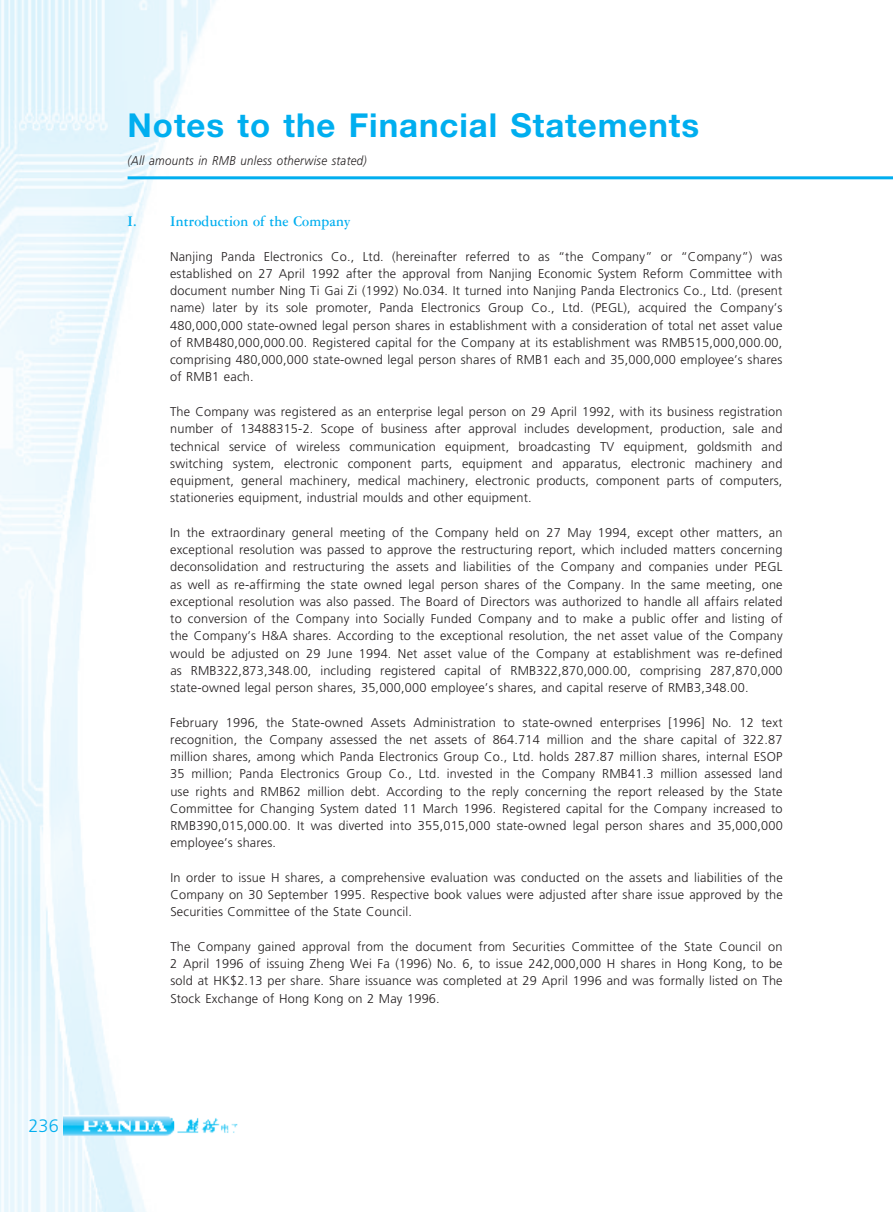
<style>
.page{position:relative;width:893px;height:1212px;background:#fff}
.page>*{position:absolute;margin:0;border:0;box-sizing:border-box;transform-origin:0 0}
.t1{font:700 33px "Helvetica Neue LT Std";letter-spacing:.03em;color:#00aeef}
.t2{font:300 18px "Frutiger LT Std";color:#00aeef}
.t3{font:700 15.75px "Garamond 3 LT Std";letter-spacing:.01em;color:#00aeef;scale:.9 1}
.t4{font:300 12.75px/17.2px "Frutiger LT Std";letter-spacing:.015em;color:#231f20;text-align:justify}
.t5{font:italic 300 12.75px "Frutiger LT Std";letter-spacing:.03em;color:#231f20;scale:.9 1}
</style>
<div class="page">
<img style="left:0;top:0;width:225px;height:1212px">
<hr style="left:128px;top:176px;width:765px;height:3px;background:#00aeef">
<img style="left:64px;top:1109px;width:174px;height:32px">
<h2 class="t2" style="left:28px;top:1115px;width:32px">236</h2>
<h1 class="t1" style="left:128px;top:104px;width:573px">Notes to the Financial Statements</h1>
<p class="t5" style="left:128px;top:153px;width:267px">(All amounts in RMB unless otherwise stated)</p>
<p class="t3" style="left:128px;top:212px;width:249px">I. Introduction of the Company</p>
<p class="t4" style="left:170px;top:248px;width:614px">Nanjing Panda Electronics Co. , Ltd. (hereinafter referred to as “the Company” or “Company”) was established on 27 April 1992 after the approval from Nanjing Economic System Reform Committee with document number Ning Ti Gai Zi (1992) No.034. It turned into Nanjing Panda Electronics Co. , Ltd. (present name) later by its sole promoter, Panda Electronics Group Co. , Ltd. (PEGL), acquired the Company’s 480,000,000 state-owned legal person shares in establishment with a consideration of total net asset value of RMB480,000,000. 00. Registered capital for the Company at its establishment was RMB515,000,000. 00, comprising 480,000,000 state-owned legal person shares of RMB1 each and 35,000,000 employee’s shares of RMB1 each.</p>
<p class="t4" style="left:170px;top:403px;width:614px">The Company was registered as an enterprise legal person on 29 April 1992, with its business registration number of 13488315-2. Scope of business after approval includes development, production, sale and technical service of wireless communication equipment, broadcasting TV equipment, goldsmith and switching system, electronic component parts, equipment and apparatus, electronic machinery and equipment, general machinery, medical machinery, electronic products, component parts of computers, stationeries equipment, industrial moulds and other equipment.</p>
<p class="t4" style="left:170px;top:524px;width:614px">In the extraordinary general meeting of the Company held on 27 May 1994, except other matters, an exceptional resolution was passed to approve the restructuring report, which included matters concerning deconsolidation and restructuring the assets and liabilities of the Company and companies under PEGL as well as re-affirming the state owned legal person shares of the Company. In the same meeting, one exceptional resolution was also passed. The Board of Directors was authorized to handle all affairs related to conversion of the Company into Socially Funded Company and to make a public offer and listing of the Company’s H&amp;A shares. According to the exceptional resolution, the net asset value of the Company would be adjusted on 29 June 1994. Net asset value of the Company at establishment was re-defined as RMB322,873,348.00, including registered capital of RMB322,870,000.00, comprising 287,870,000 state-owned legal person shares, 35,000,000 employee’s shares, and capital reserve of RMB3,348. 00.</p>
<p class="t4" style="left:170px;top:714px;width:614px">February 1996, the State-owned Assets Administration to state-owned enterprises [1996] No. 12 text recognition, the Company assessed the net assets of 864. 714 million and the share capital of 322.87 million shares, among which Panda Electronics Group Co. , Ltd. holds 287.87 million shares, internal ESOP 35 million; Panda Electronics Group Co., Ltd. invested in the Company RMB41.3 million assessed land use rights and RMB62 million debt. According to the reply concerning the report released by the State Committee for Changing System dated 11 March 1996. Registered capital for the Company increased to RMB390,015,000. 00. It was diverted into 355,015,000 state-owned legal person shares and 35,000,000 employee’s shares.</p>
<p class="t4" style="left:170px;top:869px;width:614px">In order to issue H shares, a comprehensive evaluation was conducted on the assets and liabilities of the Company on 30 September 1995. Respective book values were adjusted after share issue approved by the Securities Committee of the State Council.</p>
<p class="t4" style="left:170px;top:938px;width:614px">The Company gained approval from the document from Securities Committee of the State Council on 2 April 1996 of issuing Zheng Wei Fa (1996) No. 6, to issue 242,000,000 H shares in Hong Kong, to be sold at HK$2. 13 per share. Share issuance was completed at 29 April 1996 and was formally listed on The Stock Exchange of Hong Kong on 2 May 1996.</p>
</div>
